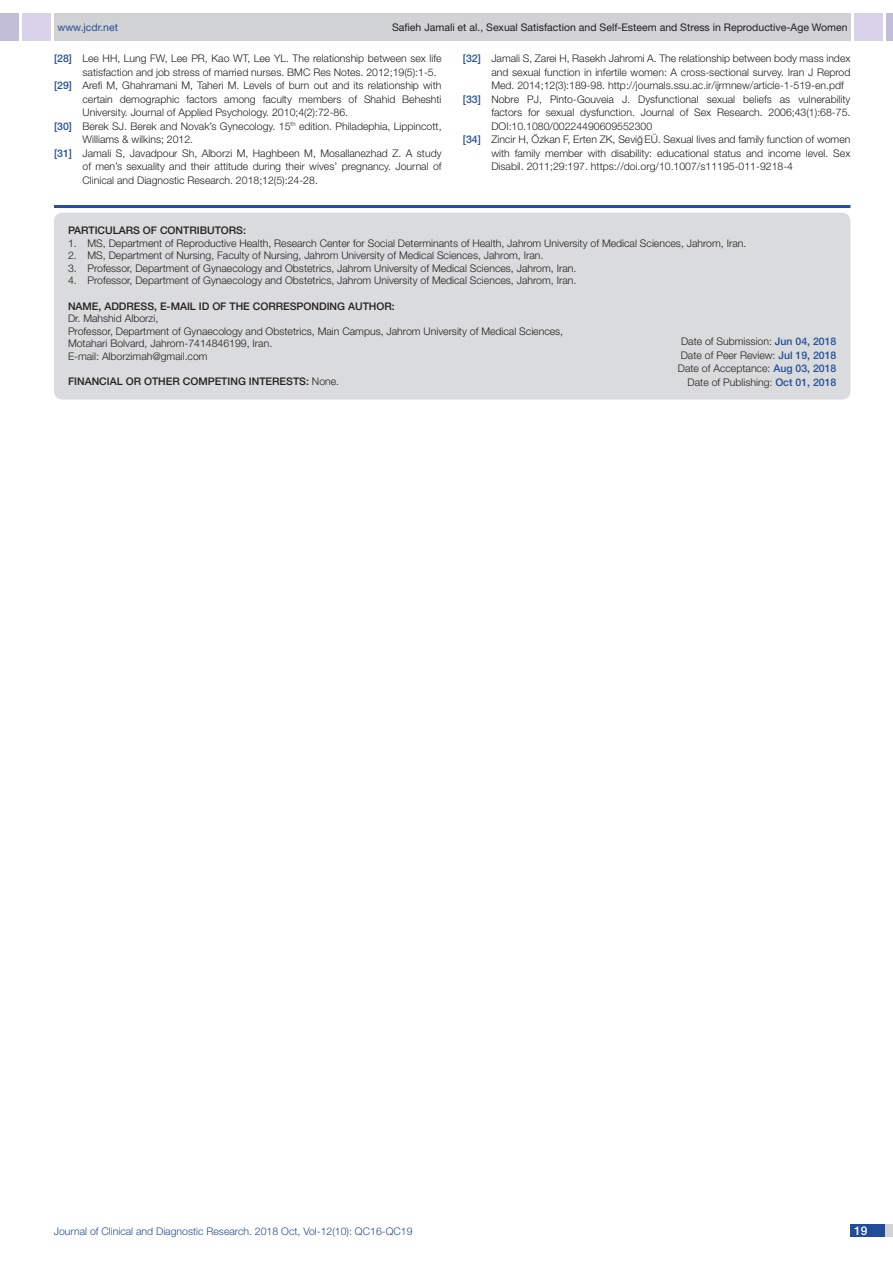
<style>
.page{position:relative;width:893px;height:1263px;background:#fff}
.page>*{position:absolute;margin:0;border:0;box-sizing:border-box;transform-origin:0 0}
.t1{font:500 12px "Helvetica Neue";color:#fff}
.Partic_Contri_Txt{font:300 10.5px "Helvetica Neue";color:#231f20}
.Partic_Contri_Head{font:500 10.5px "Helvetica Neue";color:#231f20}
.t2{font:10.5px "Helvetica Neue";color:#231f20}
.t3{font:300 10.5px "Helvetica Neue";color:#244e9b}
.t4{font:10.5px "Helvetica Neue";color:#244e9b}
.Partic_Contri_Head-2{font:300 10.5px "Helvetica Neue";color:#231f20}
.s1{font-weight:500;color:#244e9b}
.s2{font-weight:500}
</style>
<div class="page">
<div style="left:54px;top:13px;width:796px;height:28px;background:#d1d2d4"></div>
<div style="left:0;top:13px;width:19px;height:28px;background:#c2bed7"></div>
<div style="left:22px;top:13px;width:29px;height:28px;background:#d9d2e8"></div>
<div style="left:886px;top:13px;width:7px;height:28px;background:#c2bed7"></div>
<div style="left:854px;top:13px;width:29px;height:28px;background:#d9d2e8"></div>
<div style="left:850px;top:1224px;width:43px;height:13px;background:#d1d2d4"></div>
<div style="left:850px;top:1224px;width:35px;height:13px;background:#214c99"></div>
<hr style="left:54px;top:205px;width:796px;height:3px;background:#244e9b">
<div style="left:54px;top:213px;width:796px;height:187px;background:#dadbdc;border-radius:9px"></div>
<p class="t4" style="left:57px;top:21px;width:62px">www.jcdr.net</p>
<p class="t2" style="left:392px;top:21px;width:457px">Safieh Jamali et al., Sexual Satisfaction and Self-Esteem and Stress in Reproductive-Age Women</p>
<p class="Partic_Contri_Txt" style="left:54px;top:52px;width:389px"><span class="s1">[28]</span> Lee HH, Lung FW, Lee PR, Kao WT, Lee YL. The relationship between sex life</p>
<p class="Partic_Contri_Txt" style="left:82px;top:66px;width:356px">satisfaction and job stress of married nurses. BMC Res Notes. 2012;19(5):1-5.</p>
<p class="Partic_Contri_Txt" style="left:54px;top:79px;width:389px"><span class="s1">[29]</span> Arefi M, Ghahramani M, Taheri M. Levels of burn out and its relationship with</p>
<p class="Partic_Contri_Txt" style="left:82px;top:93px;width:361px">certain demographic factors among faculty members of Shahid Beheshti</p>
<p class="Partic_Contri_Txt" style="left:82px;top:106px;width:267px">University. Journal of Applied Psychology. 2010;4(2):72-86.</p>
<p class="Partic_Contri_Txt" style="left:54px;top:120px;width:389px"><span class="s1">[30]</span> Berek SJ. Berek and Novak’s Gynecology. 15<sup>th</sup> edition. Philadephia, Lippincott,</p>
<p class="Partic_Contri_Txt" style="left:82px;top:133px;width:112px">Williams &amp; wilkins; 2012.</p>
<p class="Partic_Contri_Txt" style="left:54px;top:147px;width:389px"><span class="s1">[31]</span> Jamali S, Javadpour Sh, Alborzi M, Haghbeen M, Mosallanezhad Z. A study</p>
<p class="Partic_Contri_Txt" style="left:82px;top:160px;width:361px">of men’s sexuality and their attitude during their wives’ pregnancy. Journal of</p>
<p class="Partic_Contri_Txt" style="left:82px;top:174px;width:237px">Clinical and Diagnostic Research. 2018;12(5):24-28.</p>
<p class="Partic_Contri_Txt" style="left:463px;top:52px;width:389px"><span class="s1">[32]</span> Jamali S, Zarei H, Rasekh Jahromi A. The relationship between body mass index</p>
<p class="Partic_Contri_Txt" style="left:491px;top:66px;width:361px">and sexual function in infertile women: A cross-sectional survey. Iran J Reprod</p>
<p class="Partic_Contri_Txt" style="left:491px;top:79px;width:354px">Med. 2014;12(3):189-98. http://journals.ssu.ac.ir/ijrmnew/article-1-519-en.pdf</p>
<p class="Partic_Contri_Txt" style="left:463px;top:93px;width:389px"><span class="s1">[33]</span> Nobre PJ, Pinto-Gouveia J. Dysfunctional sexual beliefs as vulnerability</p>
<p class="Partic_Contri_Txt" style="left:491px;top:106px;width:361px">factors for sexual dysfunction. Journal of Sex Research. 2006;43(1):68-75.</p>
<p class="Partic_Contri_Txt" style="left:491px;top:120px;width:162px">DOI:10.1080/00224490609552300</p>
<p class="Partic_Contri_Txt" style="left:463px;top:133px;width:389px"><span class="s1">[34]</span> Zincir H, Özkan F, Erten ZK, Sevig˘ EÜ. Sexual lives and family function of women</p>
<p class="Partic_Contri_Txt" style="left:491px;top:147px;width:361px">with family member with disability: educational status and income level. Sex</p>
<p class="Partic_Contri_Txt" style="left:491px;top:160px;width:303px">Disabil. 2011;29:197. https://doi.org/10.1007/s11195-011-9218-4</p>
<p class="Partic_Contri_Head" style="left:68px;top:224px;width:53px">PARTICULAR</p>
<p class="Partic_Contri_Head" style="left:133px;top:224px;width:114px">S OF CONTRIBUTORS:</p>
<p class="Partic_Contri_Txt" style="left:68px;top:236px;width:680px">1. MS, Department of Reproductive Health, Research Center for Social Determinants of Health, Jahrom University of Medical Sciences, Jahrom, Iran.</p>
<p class="Partic_Contri_Txt" style="left:68px;top:249px;width:477px">2. MS, Department of Nursing, Faculty of Nursing, Jahrom University of Medical Sciences, Jahrom, Iran.</p>
<p class="Partic_Contri_Txt" style="left:68px;top:262px;width:510px">3. Professor, Department of Gynaecology and Obstetrics, Jahrom University of Medical Sciences, Jahrom, Iran.</p>
<p class="Partic_Contri_Txt" style="left:68px;top:274px;width:510px">4. Professor, Department of Gynaecology and Obstetrics, Jahrom University of Medical Sciences, Jahrom, Iran.</p>
<p class="Partic_Contri_Head" style="left:68px;top:300px;width:17px">NAME</p>
<p class="Partic_Contri_Head" style="left:99px;top:300px;width:15px">, ADDRE</p>
<p class="Partic_Contri_Head" style="left:141px;top:300px;width:38px">SS, E-MAIL</p>
<p class="Partic_Contri_Head" style="left:199px;top:300px;width:78px">ID OF THE CORRE</p>
<p class="Partic_Contri_Head" style="left:290px;top:300px;width:107px">SPONDI NG AUTHOR:</p>
<p class="Partic_Contri_Txt" style="left:68px;top:312px;width:92px">Dr. Mahshid Alborzi,</p>
<p class="Partic_Contri_Txt" style="left:68px;top:325px;width:497px">Professor, Department of Gynaecology and Obstetrics, Main Campus, Jahrom University of Medical Sciences,</p>
<p class="Partic_Contri_Txt" style="left:68px;top:337px;width:206px">Motahari Bolvard, Jahrom-7414846199, Iran.</p>
<p class="Partic_Contri_Txt" style="left:68px;top:350px;width:141px">E-mail: Alborzimah@gmail.com</p>
<p class="Partic_Contri_Head" style="left:68px;top:375px;width:99px">Financ ial OR OTHER</p>
<p class="Partic_Contri_Head" style="left:183px;top:375px;width:91px">COMPETING INTERE</p>
<p class="Partic_Contri_Head-2" style="left:286px;top:375px;width:54px"><span class="s2">STS:</span> None.</p>
<p class="Partic_Contri_Txt" style="left:681px;top:335px;width:157px">Date of Submission: <span class="s1">Jun 04, 2018</span></p>
<p class="Partic_Contri_Txt" style="left:681px;top:348px;width:157px">Date of Peer Review: <span class="s1">Jul 19, 2018</span></p>
<p class="Partic_Contri_Txt" style="left:678px;top:362px;width:160px">Date of Acceptance: <span class="s1">Aug 03, 2018</span></p>
<p class="Partic_Contri_Txt" style="left:688px;top:375px;width:150px">Date of Publishing: <span class="s1">Oct 01, 2018</span></p>
<p class="t3" style="left:54px;top:1225px;width:360px">Journal of Clinical and Diagnostic Research. 2018 Oct, Vol-12(10): QC16-QC19</p>
<p class="t1" style="left:854px;top:1223px;width:15px">19</p>
</div>
